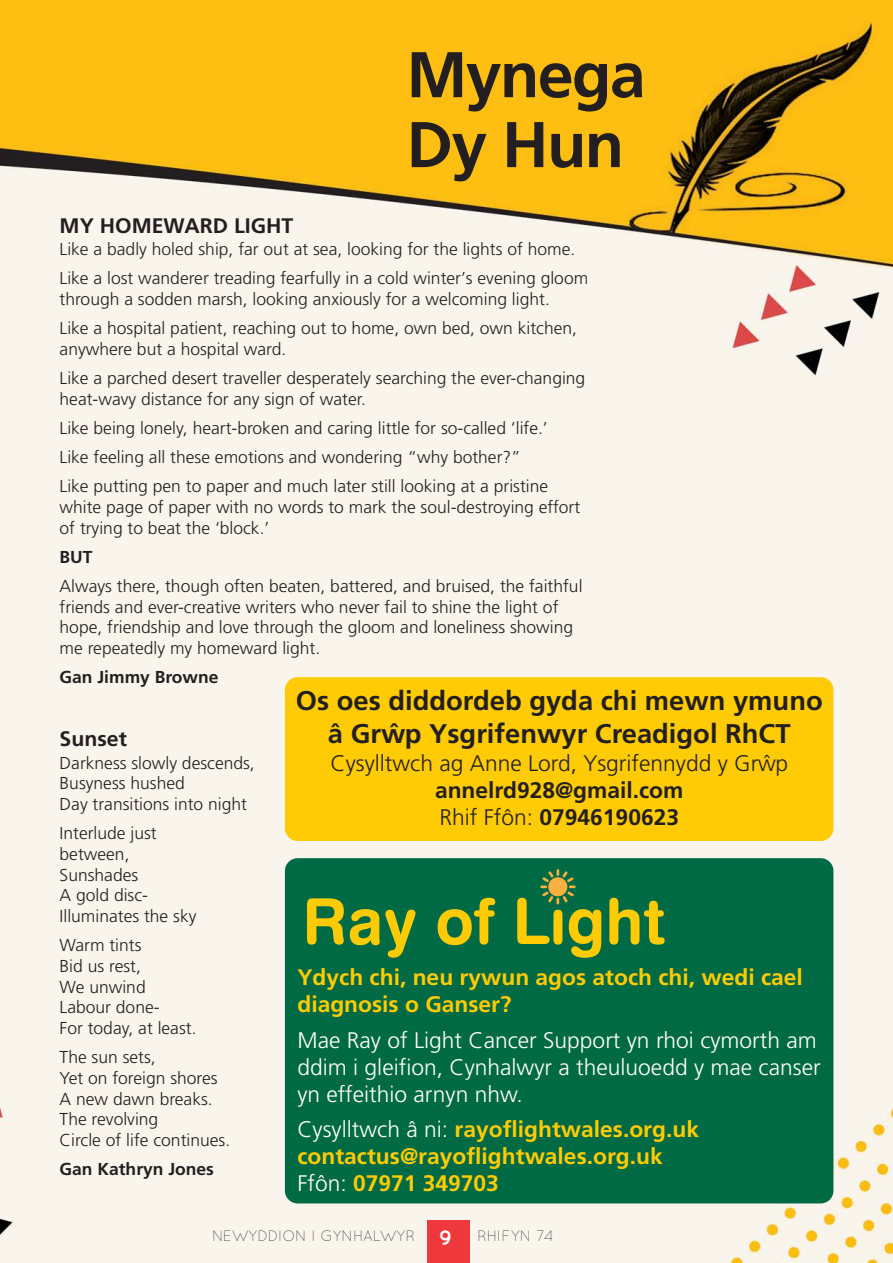
<style>
.page{position:relative;width:893px;height:1263px;background:#fff}
.page>*{position:absolute;margin:0;border:0;box-sizing:border-box;transform-origin:0 0}
.t1{font:700 64.5px/69.9px "Frutiger";letter-spacing:-.025em;color:#231f20}
.t2{font:700 27px/32.4px "Frutiger";color:#231f20;text-align:center}
.t3{font:700 22.5px/27px "Frutiger";color:#ffcb04}
.t4{font:300 22.5px/27px "Frutiger";color:#fff}
.t5{font:700 22.5px/27px "Frutiger";color:#231f20}
.t6{font:300 22.5px "Frutiger";color:#231f20}
.t7{font:700 21px "Frutiger";color:#231f20}
.t8{font:700 21px "Quicksand";color:#fff}
.t9{font:300 17.25px/20.7px "Frutiger";color:#231f20}
.t10{font:700 17.25px "Frutiger";color:#231f20}
.t11{font:300 15px "Quicksand";letter-spacing:-.01em;color:#231f20}
.s1{font-weight:300}
.s2{font-weight:300;color:#fff}
</style>
<div class="page">
<img style="left:0;top:0;width:893px;height:1263px">
<div style="left:427px;top:1221px;width:42px;height:42px;background:#ef383b"></div>
<div style="left:285px;top:677px;width:548px;height:164px;background:#ffcb04;border-radius:13px"></div>
<div style="left:285px;top:858px;width:548px;height:345px;background:#006a44;border-radius:13px"></div>
<svg style="left:307px;top:898px;width:37px;height:47px"></svg>
<svg style="left:350px;top:909px;width:66px;height:49px"></svg>
<svg style="left:438px;top:898px;width:57px;height:47px"></svg>
<svg style="left:517px;top:869px;width:84px;height:89px"></svg>
<svg style="left:609px;top:898px;width:56px;height:46px"></svg>
<h1 class="t1" style="left:406px;top:45px;width:241px">Mynega<br>Dy Hun</h1>
<p class="t7" style="left:60px;top:217px;width:235px">MY HOMEWARD LIGHT</p>
<p class="t9" style="left:60px;top:236px;width:530px;line-height:29.2px">Like a badly holed ship, far out at sea, looking for the lights of home.<br>Like a lost wanderer treading fearfully in a cold winter’s evening gloom</p>
<p class="t9" style="left:60px;top:285px;width:519px;line-height:29.2px">through a sodden marsh, looking anxiously for a welcoming light.<br>Like a hospital patient, reaching out to home, own bed, own kitchen,</p>
<p class="t9" style="left:60px;top:335px;width:527px;line-height:29.2px">anywhere but a hospital ward.<br>Like a parched desert traveller desperately searching the ever-changing</p>
<p class="t9" style="left:60px;top:385px;width:490px;line-height:29.2px">heat-wavy distance for any sign of water.<br>Like being lonely, heart-broken and caring little for so-called ‘life.’ Like feeling all these emotions and wondering “why bother?” Like putting pen to paper and much later still looking at a pristine</p>
<p class="t9" style="left:60px;top:498px;width:522px">white page of paper with no words to mark the soul-destroying effort of trying to beat the ‘block.’</p>
<p class="t10" style="left:60px;top:550px;width:35px">BUT</p>
<p class="t9" style="left:60px;top:577px;width:524px">Always there, though often beaten, battered, and bruised, the faithful friends and ever-creative writers who never fail to shine the light of hope, friendship and love through the gloom and loneliness showing me repeatedly my homeward light.</p>
<p class="t10" style="left:60px;top:670px;width:160px">Gan Jimmy Browne</p>
<h2 class="t2" style="left:296px;top:687px;width:528px">Os oes diddordeb gyda chi mewn ymuno â Grwˆ p Ysgrifenwyr Creadigol RhCT</h2>
<h3 class="t6" style="left:330px;top:754px;width:459px">Cysylltwch ag Anne Lord, Ysgrifennydd y Grwˆ p</h3>
<h3 class="t5" style="left:435px;top:779px;width:250px">annelrd928@gmail.com<br><span class="s1">Rhif Ffôn:</span> 07946190623</h3>
<p class="t7" style="left:60px;top:731px;width:69px">Sunset</p>
<p class="t9" style="left:60px;top:754px;width:197px">Darkness slowly descends,<br>Busyness hushed<br>Day transitions into night</p>
<p class="t9" style="left:60px;top:824px;width:138px">Interlude just between,<br>Sunshades<br>A gold disc-<br>Illuminates the sky</p>
<p class="t9" style="left:60px;top:936px;width:138px">Warm tints<br>Bid us rest,<br>We unwind<br>Labour done-<br>For today, at least.</p>
<p class="t9" style="left:60px;top:1048px;width:172px">The sun sets,<br>Yet on foreign shores<br>A new dawn breaks.<br>The revolving<br>Circle of life continues.</p>
<p class="t10" style="left:60px;top:1162px;width:156px">Gan Kathryn Jones</p>
<h3 class="t3" style="left:297px;top:966px;width:507px">Ydych chi, neu rywun agos atoch chi, wedi cael diagnosis o Ganser?</h3>
<h3 class="t4" style="left:297px;top:1028px;width:525px">Mae Ray of Light Cancer Support yn rhoi cymorth am ddim i gleifion, Cynhalwyr a theuluoedd y mae canser yn effeithio arnyn nhw.</h3>
<h3 class="t3" style="left:297px;top:1118px;width:403px"><span class="s2">Cysylltwch â ni:</span> rayoflightwales.org.uk contactus@rayoflightwales.org.uk<br><span class="s2">Ffôn:</span> 07971 349703</h3>
<p class="t8" style="left:439px;top:1230px;width:15px">9</p>
<p class="t11" style="left:212px;top:1231px;width:205px">NEWYDDION I GYNHALWYR</p>
<p class="t11" style="left:477px;top:1231px;width:78px">RHIFYN 74</p>
</div>
